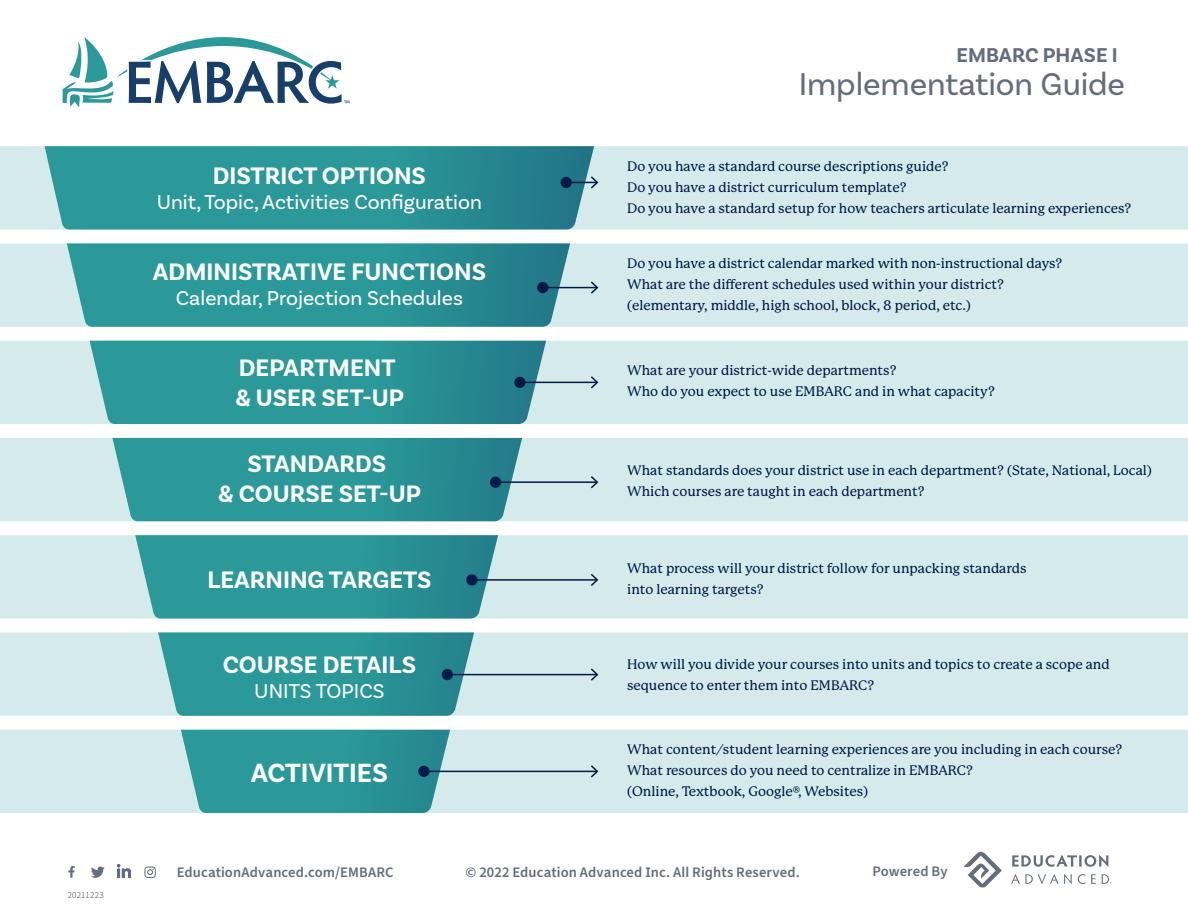
<style>
.page{position:relative;width:1188px;height:918px;background:#fff}
.page>*{position:absolute;margin:0;border:0;box-sizing:border-box;transform-origin:0 0}
.t1{font:33px "Basic Sans";letter-spacing:-.005em;color:#656c7d}
.t2{font:700 27.6px "Basic Sans";color:#fff}
.t3{font:700 25.05px/30px "Basic Sans";color:#fff}
.t4{font:21px "Basic Sans";color:#fff}
.t5{font:700 21px "Basic Sans";color:#656c7d}
.t6{font:600 14.55px "Source Sans Pro";letter-spacing:.005em;color:#656c7d}
.t7{font:500 13.5px/21px "P Mackinac Pro";color:#001b49}
.t8{font:300 9px "Source Sans Pro";letter-spacing:.02em;color:#202944}
</style>
<div class="page">
<div style="left:0;top:146px;width:1188px;height:84px;background:#d5ebeb"></div>
<div style="left:0;top:243px;width:1188px;height:84px;background:#d5ebeb"></div>
<div style="left:0;top:341px;width:1188px;height:83px;background:#d5ebeb"></div>
<div style="left:0;top:438px;width:1188px;height:83px;background:#d5ebeb"></div>
<div style="left:0;top:535px;width:1188px;height:84px;background:#d5ebeb"></div>
<div style="left:0;top:632px;width:1188px;height:84px;background:#d5ebeb"></div>
<div style="left:0;top:730px;width:1188px;height:83px;background:#d5ebeb"></div>
<svg style="left:44px;top:146px;width:550px;height:84px;background:#319699"></svg>
<svg style="left:67px;top:243px;width:503px;height:84px;background:#319699"></svg>
<svg style="left:90px;top:341px;width:456px;height:83px;background:#309699"></svg>
<svg style="left:112px;top:438px;width:410px;height:83px;background:#31979a"></svg>
<svg style="left:135px;top:535px;width:363px;height:84px;background:#34999b"></svg>
<svg style="left:158px;top:632px;width:316px;height:84px;background:#359a9c"></svg>
<svg style="left:181px;top:730px;width:269px;height:83px;background:#369b9d"></svg>
<hr style="left:424px;top:771px;width:173px;height:1px;background:#001b49">
<div style="left:418px;top:766px;width:12px;height:11px;background:#001b49;border-radius:50%"></div>
<svg style="left:591px;top:765px;width:7px;height:13px"></svg>
<hr style="left:447px;top:674px;width:150px;height:1px;background:#001b49">
<div style="left:442px;top:669px;width:11px;height:11px;background:#001b49;border-radius:50%"></div>
<svg style="left:591px;top:668px;width:7px;height:13px"></svg>
<hr style="left:472px;top:579px;width:125px;height:2px;background:#001b49">
<div style="left:466px;top:574px;width:12px;height:12px;background:#001b49;border-radius:50%"></div>
<svg style="left:591px;top:574px;width:7px;height:12px"></svg>
<hr style="left:495px;top:481px;width:102px;height:2px;background:#001b49">
<div style="left:490px;top:477px;width:11px;height:11px;background:#001b49;border-radius:50%"></div>
<svg style="left:591px;top:476px;width:7px;height:12px"></svg>
<hr style="left:520px;top:382px;width:77px;height:1px;background:#001b49">
<div style="left:514px;top:377px;width:12px;height:11px;background:#001b49;border-radius:50%"></div>
<svg style="left:591px;top:376px;width:7px;height:13px"></svg>
<hr style="left:543px;top:287px;width:54px;height:1px;background:#001b49">
<div style="left:537px;top:282px;width:11px;height:11px;background:#001b49;border-radius:50%"></div>
<svg style="left:591px;top:281px;width:7px;height:13px"></svg>
<hr style="left:566px;top:182px;width:31px;height:1px;background:#001b49">
<div style="left:561px;top:177px;width:11px;height:11px;background:#001b49;border-radius:50%"></div>
<svg style="left:591px;top:176px;width:7px;height:13px"></svg>
<svg style="left:144px;top:867px;width:12px;height:11px"></svg>
<svg style="left:68px;top:866px;width:7px;height:12px"></svg>
<svg style="left:91px;top:867px;width:14px;height:11px"></svg>
<svg style="left:117px;top:864px;width:14px;height:14px"></svg>
<svg style="left:1012px;top:855px;width:97px;height:12px"></svg>
<svg style="left:1011px;top:874px;width:61px;height:10px"></svg>
<svg style="left:1078px;top:874px;width:7px;height:10px"></svg>
<svg style="left:1091px;top:874px;width:5px;height:10px"></svg>
<svg style="left:963px;top:851px;width:39px;height:37px"></svg>
<svg style="left:1102px;top:874px;width:9px;height:10px"></svg>
<svg style="left:63px;top:37px;width:287px;height:70px"></svg>
<p class="t8" style="left:68px;top:889px;width:37px">20211223</p>
<h3 class="t3" style="left:213px;top:161px;width:215px">DISTRICT OPTIONS</h3>
<h3 class="t4" style="left:157px;top:189px;width:327px">Unit, Topic, Activities Configuration</h3>
<h3 class="t3" style="left:153px;top:257px;width:335px">ADMINISTRATIVE FUNCTIONS</h3>
<h3 class="t4" style="left:176px;top:286px;width:289px">Calendar, Projection Schedules</h3>
<h3 class="t3" style="left:235px;top:352px;width:170px">DEPARTMENT &amp; USER SET-UP</h3>
<h3 class="t3" style="left:218px;top:449px;width:204px;text-align:center">STANDARDS<br>&amp; COURSE SET-UP</h3>
<h3 class="t3" style="left:207px;top:565px;width:226px">LEARNING TARGETS</h3>
<h3 class="t3" style="left:223px;top:650px;width:195px">COURSE DETAILS</h3>
<h3 class="t4" style="left:254px;top:679px;width:132px">UNITS TOPICS</h3>
<h2 class="t2" style="left:251px;top:756px;width:139px">ACTIVITIES</h2>
<h3 class="t5" style="left:956px;top:42px;width:163px">EMBARC PHASE I</h3>
<h1 class="t1" style="left:799px;top:64px;width:328px">Implementation Guide</h1>
<p class="t7" style="left:627px;top:156px;width:506px">Do you have a standard course descriptions guide?<br>Do you have a district curriculum template?<br>Do you have a standard setup for how teachers articulate learning experiences?</p>
<p class="t7" style="left:627px;top:253px;width:437px">Do you have a district calendar marked with non-instructional days?<br>What are the different schedules used within your district? (elementary, middle, high school, block, 8 period, etc.)</p>
<p class="t7" style="left:627px;top:360px;width:369px">What are your district-wide departments?<br>Who do you expect to use EMBARC and in what capacity?</p>
<p class="t7" style="left:627px;top:460px;width:526px">What standards does your district use in each department? (State, National, Local)<br>Which courses are taught in each department?</p>
<p class="t7" style="left:627px;top:558px;width:401px">What process will your district follow for unpacking standards into learning targets?</p>
<p class="t7" style="left:627px;top:654px;width:484px">How will you divide your courses into units and topics to create a scope and sequence to enter them into EMBARC?</p>
<p class="t7" style="left:627px;top:739px;width:497px">What content/student learning experiences are you including in each course?<br>What resources do you need to centralize in EMBARC?<br>(Online, Textbook, Google®, Websites)</p>
<p class="t6" style="left:177px;top:862px;width:218px">EducationAdvanced.com/EMBARC</p>
<p class="t6" style="left:466px;top:862px;width:336px">© 2022 Education Advanced Inc. All Rights Reserved.</p>
<p class="t6" style="left:872px;top:862px;width:77px">Powered By</p>
</div>
